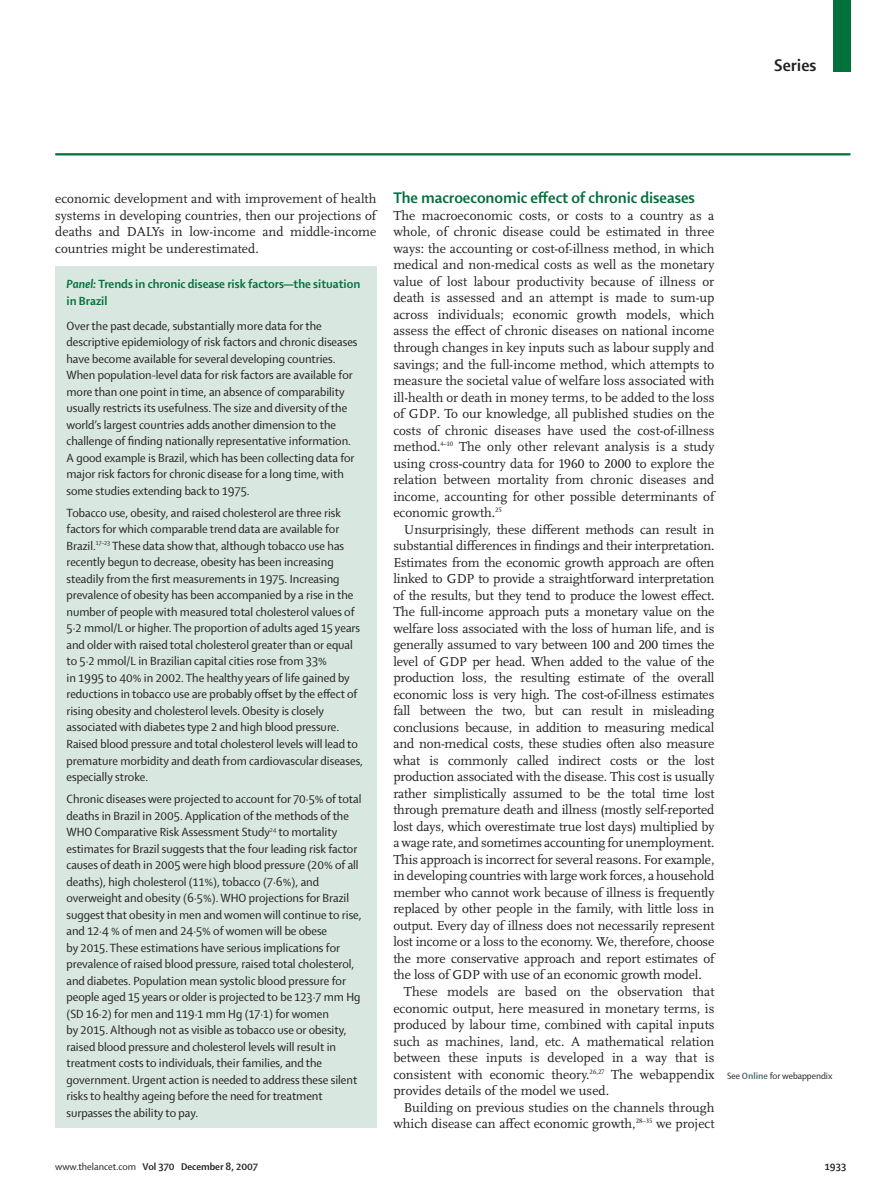
<style>
.page{position:relative;width:893px;height:1200px;background:#fff}
.page>*{position:absolute;margin:0;border:0;box-sizing:border-box;transform-origin:0 0}
.t1{font:700 18px "Shaker 2 Lancet";color:#231f20}
.t2{font:700 16.5px "Shaker 2 Lancet";color:#00703c}
.t3{font:13.5px/16.5px "Scala Lancet Pro";letter-spacing:-.01em;color:#231f20;text-align:justify}
.t4{font:12.75px/16.5px "Shaker 2 Lancet";color:#231f20}
.t5{font:700 12.75px/16.5px "Shaker 2 Lancet";color:#00703c}
.t6{font:700 10.5px "Shaker 2 Lancet";color:#231f20}
.t7{font:9.75px "Shaker 2 Lancet";color:#231f20}
.s1{font-style:italic}
.s2{font-weight:700;color:#4e6a75}
.s3{font-weight:400}
</style>
<div class="page">
<div style="left:833px;top:0;width:17px;height:71px;background:#00703c"></div>
<hr style="left:55px;top:153px;width:795px;height:2px;background:#00703c">
<div style="left:55px;top:267px;width:321px;height:860px;background:#d8e7df"></div>
<h1 class="t1" style="left:774px;top:58px;width:44px">Series</h1>
<p class="t3" style="left:55px;top:192px;width:323px">economic development and with improvement of health systems in developing countries, then our projections of deaths and DALYs in low-income and middle-income countries might be underestimated.</p>
<p class="t2" style="left:393px;top:191px;width:303px">The macroeconomic effect of chronic diseases</p>
<p class="t3" style="left:393px;top:208px;width:323px">The macroeconomic costs, or costs to a country as a whole, of chronic disease could be estimated in three ways: the accounting or cost-of-illness method, in which medical and non-medical costs as well as the monetary value of lost labour productivity because of illness or death is assessed and an attempt is made to sum-up across individuals; economic growth models, which assess the effect of chronic diseases on national income through changes in key inputs such as labour supply and savings; and the full-income method, which attempts to measure the societal value of welfare loss associated with ill-health or death in money terms, to be added to the loss of GDP. To our knowledge, all published studies on the costs of chronic diseases have used the cost-of-illness method.<sup>4–10</sup> The only other relevant analysis is a study using cross-country data for 1960 to 2000 to explore the relation between mortality from chronic diseases and income, accounting for other possible determinants of economic growth.<sup>25</sup></p>
<p class="t3" style="left:404px;top:522px;width:312px">Unsurprisingly, these different methods can result in</p>
<p class="t3" style="left:393px;top:538px;width:323px">substantial differences in findings and their interpretation.</p>
<p class="t3" style="left:393px;top:555px;width:323px">Estimates from the economic growth approach are often</p>
<p class="t3" style="left:393px;top:571px;width:323px">linked to GDP to provide a straightforward interpretation</p>
<p class="t3" style="left:393px;top:588px;width:323px">of the results, but they tend to produce the lowest effect.</p>
<p class="t3" style="left:393px;top:604px;width:323px">The full-income approach puts a monetary value on the</p>
<p class="t3" style="left:393px;top:621px;width:323px">welfare loss associated with the loss of human life, and is</p>
<p class="t3" style="left:393px;top:637px;width:323px">generally assumed to vary between 100 and 200 times the</p>
<p class="t3" style="left:393px;top:654px;width:323px">level of GDP per head. When added to the value of the</p>
<p class="t3" style="left:393px;top:670px;width:323px">production loss, the resulting estimate of the overall</p>
<p class="t3" style="left:393px;top:687px;width:323px">economic loss is very high. The cost-of-illness estimates</p>
<p class="t3" style="left:393px;top:703px;width:323px">fall between the two, but can result in misleading</p>
<p class="t3" style="left:393px;top:720px;width:323px">conclusions because, in addition to measuring medical</p>
<p class="t3" style="left:393px;top:736px;width:323px">and non-medical costs, these studies often also measure</p>
<p class="t3" style="left:393px;top:753px;width:323px">what is commonly called indirect costs or the lost</p>
<p class="t3" style="left:393px;top:769px;width:323px">production associated with the disease. This cost is usually</p>
<p class="t3" style="left:393px;top:786px;width:323px">rather simplistically assumed to be the total time lost</p>
<p class="t3" style="left:393px;top:802px;width:323px">through premature death and illness (mostly self-reported</p>
<p class="t3" style="left:393px;top:819px;width:323px">lost days, which overestimate true lost days) multiplied by</p>
<p class="t3" style="left:393px;top:835px;width:323px">a wage rate, and sometimes accounting for unemployment.</p>
<p class="t3" style="left:393px;top:852px;width:323px">This approach is incorrect for several reasons. For example,</p>
<p class="t3" style="left:393px;top:868px;width:323px">in developing countries with large work forces, a household</p>
<p class="t3" style="left:393px;top:885px;width:323px">member who cannot work because of illness is frequently</p>
<p class="t3" style="left:393px;top:901px;width:323px">replaced by other people in the family, with little loss in</p>
<p class="t3" style="left:393px;top:918px;width:323px">output. Every day of illness does not necessarily represent</p>
<p class="t3" style="left:393px;top:934px;width:323px">lost income or a loss to the economy. We, therefore, choose</p>
<p class="t3" style="left:393px;top:951px;width:323px">the more conservative approach and report estimates of</p>
<p class="t3" style="left:393px;top:967px;width:310px">the loss of GDP with use of an economic growth model.</p>
<p class="t3" style="left:404px;top:984px;width:312px">These models are based on the observation that</p>
<p class="t3" style="left:393px;top:1000px;width:323px">economic output, here measured in monetary terms, is</p>
<p class="t3" style="left:393px;top:1017px;width:323px">produced by labour time, combined with capital inputs</p>
<p class="t3" style="left:393px;top:1033px;width:323px">such as machines, land, etc. A mathematical relation</p>
<p class="t3" style="left:393px;top:1050px;width:323px">between these inputs is developed in a way that is</p>
<p class="t3" style="left:393px;top:1066px;width:323px">consistent with economic theory.<sup>26,27</sup> The webappendix</p>
<p class="t3" style="left:393px;top:1083px;width:217px">provides details of the model we used.</p>
<p class="t3" style="left:404px;top:1099px;width:312px">Building on previous studies on the channels through</p>
<p class="t3" style="left:393px;top:1116px;width:323px">which disease can affect economic growth,<sup>28–35</sup> we project</p>
<p class="t5" style="left:67px;top:277px;width:295px"><span class="s1">Panel:</span> Trends in chronic disease risk factors—the situation in Brazil</p>
<p class="t4" style="left:67px;top:318px;width:292px">Over the past decade, substantially more data for the descriptive epidemiology of risk factors and chronic diseases have become available for several developing countries.<br>When population-level data for risk factors are available for more than one point in time, an absence of comparability usually restricts its usefulness. The size and diversity of the world’s largest countries adds another dimension to the challenge of finding nationally representative information.<br>A good example is Brazil, which has been collecting data for major risk factors for chronic disease for a long time, with some studies extending back to 1975.</p>
<p class="t4" style="left:67px;top:505px;width:298px">Tobacco use, obesity, and raised cholesterol are three risk factors for which comparable trend data are available for Brazil.<sup>17–23</sup> These data show that, although tobacco use has recently begun to decrease, obesity has been increasing steadily from the first measurements in 1975. Increasing prevalence of obesity has been accompanied by a rise in the number of people with measured total cholesterol values of 5·2 mmol/L or higher. The proportion of adults aged 15 years and older with raised total cholesterol greater than or equal to 5·2 mmol/L in Brazilian capital cities rose from 33%<br>in 1995 to 40% in 2002. The healthy years of life gained by reductions in tobacco use are probably offset by the effect of rising obesity and cholesterol levels. Obesity is closely associated with diabetes type 2 and high blood pressure.<br>Raised blood pressure and total cholesterol levels will lead to premature morbidity and death from cardiovascular diseases, especially stroke.</p>
<p class="t4" style="left:67px;top:791px;width:297px">Chronic diseases were projected to account for 70·5% of total deaths in Brazil in 2005. Application of the methods of the WHO Comparative Risk Assessment Study<sup>24</sup> to mortality estimates for Brazil suggests that the four leading risk factor causes of death in 2005 were high blood pressure (20% of all deaths), high cholesterol (11%), tobacco (7·6%), and overweight and obesity (6·5%). WHO projections for Brazil suggest that obesity in men and women will continue to rise, and 12·4 % of men and 24·5% of women will be obese<br>by 2015. These estimations have serious implications for prevalence of raised blood pressure, raised total cholesterol, and diabetes. Population mean systolic blood pressure for people aged 15 years or older is projected to be 123·7 mm Hg (SD 16·2) for men and 119·1 mm Hg (17·1) for women<br>by 2015. Although not as visible as tobacco use or obesity, raised blood pressure and cholesterol levels will result in treatment costs to individuals, their families, and the government. Urgent action is needed to address these silent risks to healthy ageing before the need for treatment surpasses the ability to pay.</p>
<p class="t7" style="left:727px;top:1071px;width:107px">See <span class="s2">Online</span> for webappendix</p>
<p class="t6" style="left:55px;top:1162px;width:204px"><span class="s3">www.thelancet.com</span> Vol 370 December 8, 2007</p>
<p class="t6" style="left:825px;top:1162px;width:23px">1933</p>
</div>
